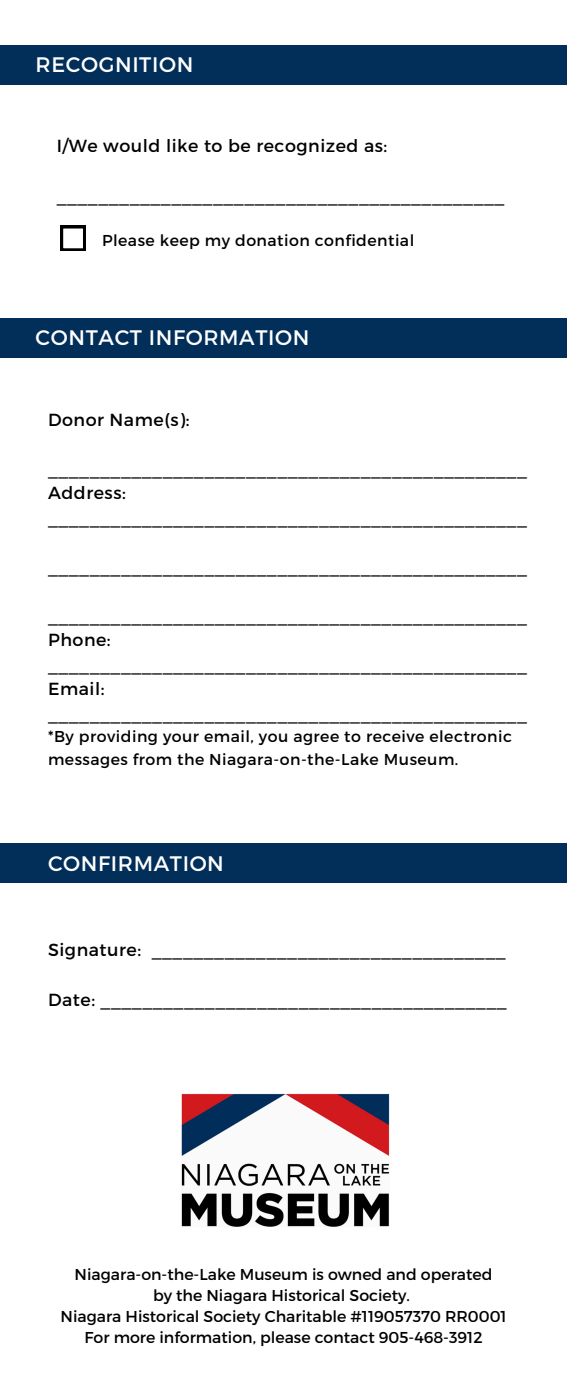
<style>
.page{position:relative;width:567px;height:1386px;background:#fff}
.page>*{position:absolute;margin:0;border:0;box-sizing:border-box;transform-origin:0 0}
.t1{font:21px "Montserrat";letter-spacing:.03em;color:#fff}
.t2{font:17.5px/24.5px "Montserrat";letter-spacing:.03em;color:#000}
.t3{font:15.75px "Montserrat";color:#000}
.t4{font:15.75px/22.8px "Montserrat";letter-spacing:.03em;color:#000}
</style>
<div class="page">
<img style="left:181px;top:1093px;width:209px;height:134px">
<div style="left:0;top:45px;width:567px;height:39px;background:#022f5a"></div>
<svg style="left:61px;top:226px;width:25px;height:25px"></svg>
<div style="left:0;top:318px;width:567px;height:40px;background:#022f5a"></div>
<div style="left:0;top:844px;width:567px;height:39px;background:#022f5a"></div>
<p class="t1" style="left:36px;top:51px;width:159px">RECOGNITION</p>
<h2 class="t2" style="left:57px;top:132px;width:332px">I/We would like to be recognized as:</h2>
<h2 class="t2" style="left:57px;top:182px;width:449px">___________________________________________</h2>
<h2 class="t4" style="left:102px;top:229px;width:314px">Please keep my donation confidential</h2>
<p class="t1" style="left:36px;top:324px;width:275px">CONTACT INFORMATION</p>
<p class="t2" style="left:48px;top:407px;width:143px">Donor Name(s):</p>
<p class="t2" style="left:48px;top:456px;width:480px">______________________________________________<br>Address: ______________________________________________</p>
<p class="t2" style="left:48px;top:554px;width:480px">______________________________________________</p>
<p class="t2" style="left:48px;top:603px;width:480px">______________________________________________</p>
<p class="t2" style="left:48px;top:627px;width:64px">Phone:</p>
<h1 class="t2" style="left:48px;top:652px;width:480px">______________________________________________</h1>
<h2 class="t2" style="left:48px;top:676px;width:58px">Email:</h2>
<h2 class="t2" style="left:48px;top:701px;width:480px">______________________________________________</h2>
<p class="t4" style="left:48px;top:724px;width:465px">*By providing your email, you agree to receive electronic messages from the Niagara-on-the-Lake Museum.</p>
<p class="t1" style="left:48px;top:850px;width:177px">CONFIRMATION</p>
<p class="t2" style="left:48px;top:937px;width:459px">Signature: __________________________________</p>
<p class="t2" style="left:48px;top:987px;width:460px">Date: _______________________________________</p>
<h1 class="t3" style="left:75px;top:1264px;width:419px">Niagara-on-the-Lake Museum is owned and operated</h1>
<h2 class="t3" style="left:153px;top:1285px;width:258px">by the Niagara Historical Society.</h2>
<h2 class="t3" style="left:61px;top:1306px;width:448px">Niagara Historical Society Charitable #119057370 RR0001</h2>
<p class="t3" style="left:85px;top:1327px;width:400px">For more information, please contact 905-468-3912</p>
</div>
